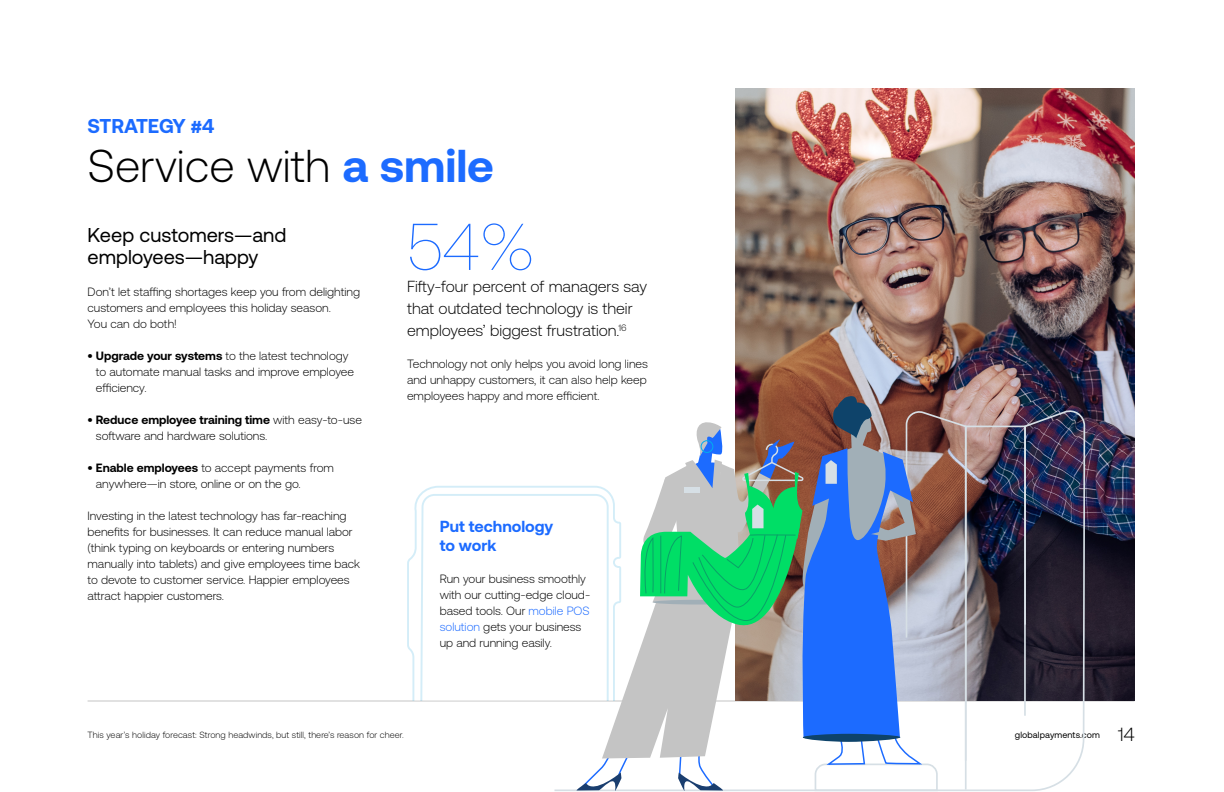
<style>
.page{position:relative;width:1224px;height:792px;background:#fff}
.page>*{position:absolute;margin:0;border:0;box-sizing:border-box;transform-origin:0 0}
.t1{font:100 66px "GP Commerce";color:#1c6bff}
.t2{font:300 46px "GP Commerce";color:#000}
.t3{font:20px/22px "GP Commerce";color:#000}
.t4{font:700 20px "GP Commerce";letter-spacing:-.02em;color:#1c6bff}
.t5{font:300 16px/22px "GP Commerce";color:#000}
.t6{font:700 16px/19px "GP Commerce";color:#1c6bff}
.t7{font:300 12px/16px "GP Commerce";color:#000}
.t8{font:300 9px "GP Commerce";letter-spacing:.01em;color:#000}
.t9{font:9px "GP Commerce";letter-spacing:.01em;color:#000}
.s1{font-weight:700;color:#1c6bff}
.s2{font-weight:700}
.s3{color:#1c6bff}
.s4{font-weight:300;font-size:19px}
</style>
<div class="page">
<hr style="left:88px;top:701px;width:1046px;height:1px;background:#c4c4c4">
<img style="left:735px;top:89px;width:399px;height:612px">
<svg style="left:407px;top:486px;width:146px;height:215px"></svg>
<svg style="left:553px;top:406px;width:532px;height:385px"></svg>
<svg style="left:575px;top:396px;width:452px;height:395px"></svg>
<div style="left:685px;top:487px;width:15px;height:6px;background:#d6dfe5"></div>
<p class="t4" style="left:88px;top:114px;width:128px">STRATEGY #4</p>
<p class="t2" style="left:88px;top:141px;width:408px">Service with <span class="s1">a smile</span></p>
<p class="t3" style="left:88px;top:224px;width:200px">Keep customers—and employees—happy</p>
<p class="t7" style="left:88px;top:283px;width:274px">Don’t let staffing shortages keep you from delighting customers and employees this holiday season.<br>You can do both!</p>
<p class="t7" style="left:96px;top:347px;width:260px;text-indent:-8px"><span class="s2">• Upgrade your systems</span> to the latest technology to automate manual tasks and improve employee efficiency.</p>
<p class="t7" style="left:96px;top:411px;width:268px;text-indent:-8px"><span class="s2">• Reduce employee training time</span> with easy-to-use software and hardware solutions.</p>
<p class="t7" style="left:96px;top:459px;width:239px;text-indent:-8px"><span class="s2">• Enable employees</span> to accept payments from anywhere—in store, online or on the go.</p>
<p class="t7" style="left:88px;top:507px;width:274px">Investing in the latest technology has far-reaching benefits for businesses. It can reduce manual labor (think typing on keyboards or entering numbers manually into tablets) and give employees time back to devote to customer service. Happier employees attract happier customers.</p>
<p class="t1" style="left:407px;top:211px;width:130px">54%</p>
<p class="t5" style="left:407px;top:275px;width:242px">Fifty-four percent of managers say that outdated technology is their employees’ biggest frustration.<sup>16</sup></p>
<p class="t7" style="left:407px;top:356px;width:242px;text-align:justify">Technology not only helps you avoid long lines and unhappy customers, it can also help keep employees happy and more efficient.</p>
<p class="t6" style="left:440px;top:516px;width:115px">Put technology to work</p>
<p class="t7" style="left:440px;top:570px;width:152px">Run your business smoothly with our cutting-edge cloud&shy;based tools. Our <span class="s3">mobile POS solution</span> gets your business up and running easily.</p>
<p class="t8" style="left:88px;top:730px;width:318px">This year’s holiday forecast: Strong headwinds, but still, there’s reason for cheer.</p>
<p class="t9" style="left:1015px;top:730px;width:121px">globalpayments.com <span class="s4">14</span></p>
</div>
